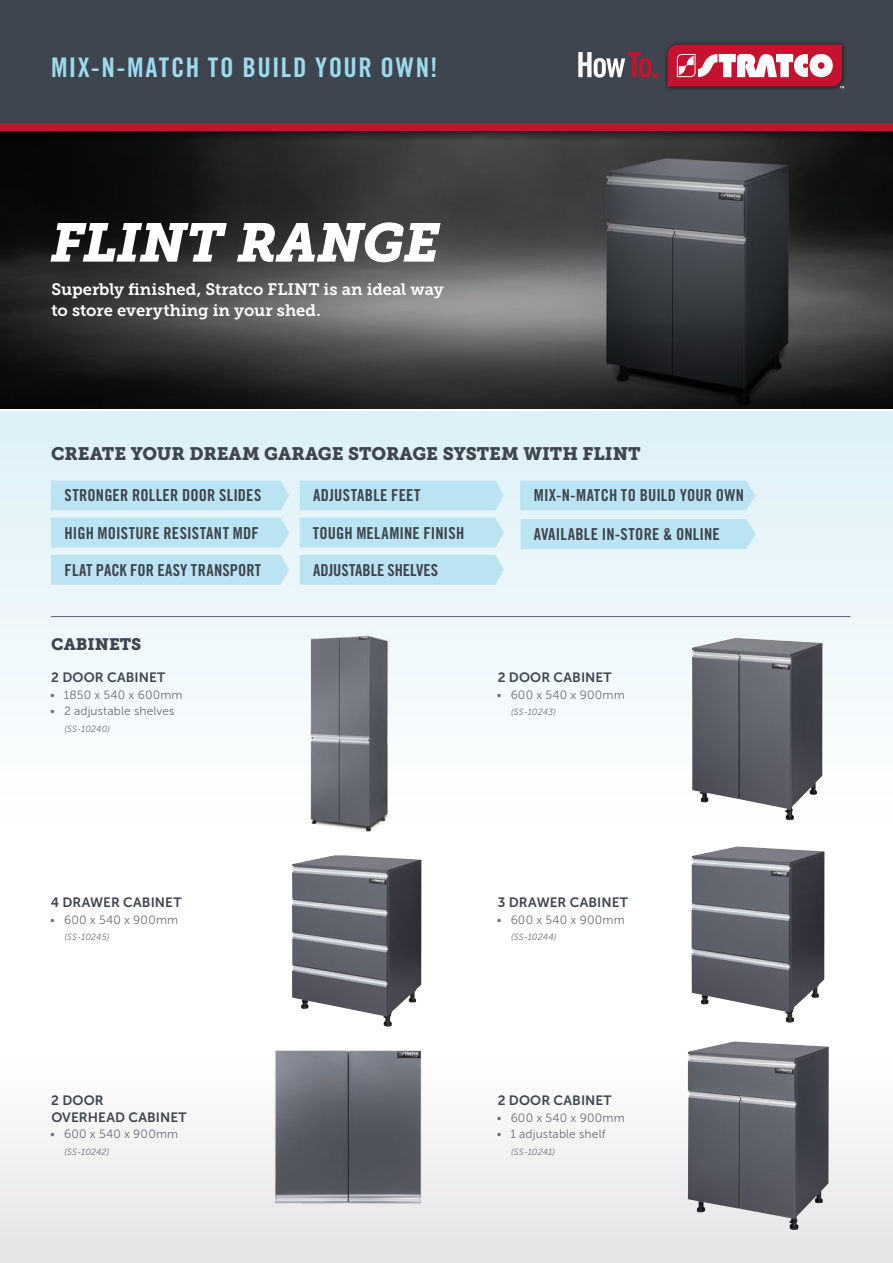
<style>
.page{position:relative;width:893px;height:1263px;background:#fff}
.page>*{position:absolute;margin:0;border:0;box-sizing:border-box;transform-origin:0 0}
.t1{font:italic 54px "Museo Slab 900";letter-spacing:-.005em;color:#fff}
.t2{font:27px "Trade Gothic LT Std Bd Cn 20";letter-spacing:.055em;color:#9cdbed}
.t3{font:18px "Museo Slab 900";color:#3f454f}
.t4{font:16.5px "Trade Gothic LT Std Bd Cn 20";letter-spacing:.01em;color:#3f454f}
.t5{font:16.5px/21px "Museo Slab 700";color:#fff}
.t6{font:16.5px "Museo Slab 900";color:#3f454f}
.t7{font:13.5px/16.5px "Museo Sans 700";letter-spacing:.01em;color:#3f454f}
.t8{font:12px "Museo Sans 300";letter-spacing:.015em;color:#6a6e78}
.t9{font:italic 9px "Museo Sans 300";letter-spacing:.01em;color:#6a6e78}
</style>
<div class="page">
<img style="left:1px;top:140px;width:892px;height:268px">
<img style="left:0;top:132px;width:1px;height:276px">
<div style="left:0;top:411px;width:893px;height:409px;background:linear-gradient(to bottom,#dcf0f7,#fefefe)"></div>
<div style="left:0;top:1059px;width:893px;height:204px;background:linear-gradient(to bottom,#fefefe,#e3e4e6)"></div>
<div style="left:0;top:0;width:893px;height:123px;background:#3f454f"></div>
<div style="left:0;top:123px;width:893px;height:9px;background:#c4122f"></div>
<div style="left:51px;top:480px;width:238px;height:30px;background:#bae4f1"></div>
<div style="left:51px;top:518px;width:238px;height:29px;background:#bae4f1"></div>
<div style="left:51px;top:555px;width:238px;height:30px;background:#bae4f1"></div>
<div style="left:300px;top:480px;width:204px;height:30px;background:#bae4f1"></div>
<div style="left:521px;top:519px;width:235px;height:30px;background:#bae4f1"></div>
<div style="left:520px;top:480px;width:235px;height:30px;background:#bae4f1"></div>
<div style="left:300px;top:518px;width:204px;height:29px;background:#bae4f1"></div>
<div style="left:300px;top:555px;width:204px;height:30px;background:#bae4f1"></div>
<hr style="left:51px;top:616px;width:799px;height:1px;background:#5a606a">
<img style="left:299px;top:626px;width:101px;height:206px">
<img style="left:292px;top:855px;width:129px;height:172px">
<img style="left:691px;top:846px;width:133px;height:177px">
<img style="left:269px;top:1050px;width:158px;height:162px">
<img style="left:692px;top:638px;width:130px;height:182px">
<img style="left:688px;top:1041px;width:141px;height:189px">
<svg style="left:578px;top:52px;width:79px;height:26px"></svg>
<div style="left:663px;top:40px;width:184px;height:52px;background:#000;opacity:.55"></div>
<svg style="left:668px;top:45px;width:176px;height:43px;background:#ce5b6e"></svg>
<svg style="left:0;top:132px;width:893px;height:8px;background:#1f2020"></svg>
<h2 class="t2" style="left:51px;top:51px;width:388px">MIX-N-MATCH TO BUILD YOUR OWN!</h2>
<h1 class="t1" style="left:51px;top:212px;width:390px">FLINT RANGE</h1>
<p class="t5" style="left:51px;top:279px;width:394px">Superbly finished, Stratco FLINT is an ideal way to store everything in your shed.</p>
<p class="t3" style="left:51px;top:443px;width:591px">CREATE YOUR DREAM GARAGE STORAGE SYSTEM WITH FLINT</p>
<p class="t4" style="left:65px;top:485px;width:198px">STRONGER ROLLER DOOR SLIDES</p>
<p class="t4" style="left:65px;top:523px;width:196px">HIGH MOISTURE RESISTANT MDF</p>
<p class="t4" style="left:65px;top:560px;width:198px">FLAT PACK FOR EASY TRANSPORT</p>
<p class="t6" style="left:51px;top:635px;width:92px">CABINETS</p>
<p class="t7" style="left:51px;top:669px;width:115px">2 DOOR CABINET</p>
<p class="t8" style="left:50px;top:688px;width:134px">• 1850 x 540 x 600mm</p>
<p class="t8" style="left:50px;top:704px;width:126px">• 2 adjustable shelves</p>
<p class="t9" style="left:65px;top:723px;width:47px">(SS-10240)</p>
<p class="t4" style="left:313px;top:485px;width:109px">ADJUSTABLE FEET</p>
<p class="t4" style="left:313px;top:523px;width:153px">TOUGH MELAMINE FINISH</p>
<p class="t4" style="left:313px;top:560px;width:127px">ADJUSTABLE SHELVES</p>
<p class="t4" style="left:534px;top:485px;width:212px">MIX-N-MATCH TO BUILD YOUR OWN</p>
<p class="t4" style="left:534px;top:524px;width:187px">AVAILABLE IN-STORE &amp; ONLINE</p>
<p class="t7" style="left:498px;top:669px;width:115px">2 DOOR CABINET</p>
<p class="t8" style="left:497px;top:688px;width:130px">• 600 x 540 x 900mm</p>
<p class="t9" style="left:511px;top:707px;width:46px">(SS-10243)</p>
<p class="t7" style="left:51px;top:894px;width:132px">4 DRAWER CABINET</p>
<p class="t8" style="left:50px;top:913px;width:130px">• 600 x 540 x 900mm</p>
<p class="t9" style="left:65px;top:932px;width:46px">(SS-10245)</p>
<p class="t7" style="left:51px;top:1092px;width:137px">2 DOOR<br>OVERHEAD CABINET</p>
<p class="t8" style="left:50px;top:1127px;width:130px">• 600 x 540 x 900mm</p>
<p class="t9" style="left:65px;top:1147px;width:46px">(SS-10242)</p>
<p class="t7" style="left:498px;top:894px;width:132px">3 DRAWER CABINET</p>
<p class="t8" style="left:497px;top:913px;width:130px">• 600 x 540 x 900mm</p>
<p class="t9" style="left:511px;top:932px;width:47px">(SS-10244)</p>
<p class="t7" style="left:498px;top:1092px;width:115px">2 DOOR CABINET</p>
<p class="t8" style="left:497px;top:1111px;width:130px">• 600 x 540 x 900mm</p>
<p class="t8" style="left:497px;top:1127px;width:110px">• 1 adjustable shelf</p>
<p class="t9" style="left:511px;top:1147px;width:46px">(SS-10241)</p>
</div>
